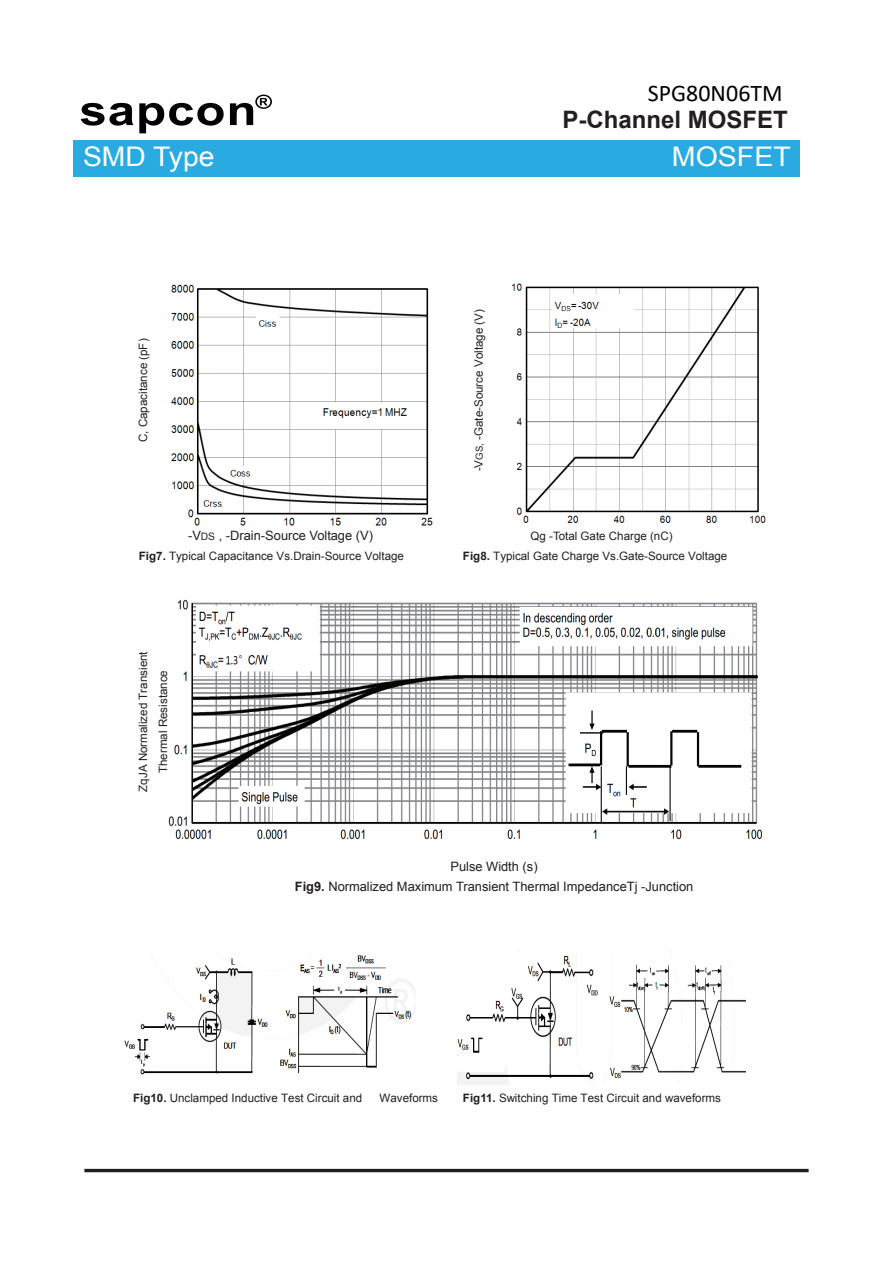
<style>
.page{position:relative;width:893px;height:1263px;background:#fff}
.page>*{position:absolute;margin:0;border:0;box-sizing:border-box;transform-origin:0 0}
.t1{font:27px "Arial";color:#fff;scale:1.05 1}
.t2{font:27px "Arial";color:#fff;scale:1.06 1}
.t3{font:700 24px "Arial";color:#231f20}
.t4{font:24px "Calibri";color:#000}
.t5{font:12.9px/20.2px "Arial";color:#231f20;text-align:center}
.t6{font:11.55px/20.2px "Arial";color:#221f21}
.t7{font:11.55px/20.1px "Arial";color:#231f20;text-align:center}
.t8{font:9.6px "Arial";color:#231f20}
.s1{font-size:10.2px}
.s2{font-weight:700;color:#231f20}
.s3{font-size:11.55px}
.s4{color:#231f20}
.s5{font-weight:700}
</style>
<div class="page">
<hr style="left:84px;top:1169px;width:725px;height:3px;background:#211e1e">
<div style="left:73px;top:140px;width:726px;height:37px;background:#29abe2"></div>
<img style="left:511px;top:283px;width:255px;height:240px">
<img style="left:171px;top:284px;width:262px;height:242px">
<img style="left:168px;top:599px;width:594px;height:241px">
<img style="left:124px;top:955px;width:291px;height:120px">
<img style="left:457px;top:949px;width:289px;height:136px">
<img style="left:80px;top:94px;width:192px;height:40px">
<h2 class="t4" style="left:648px;top:76px;width:136px">SPG80N06TM</h2>
<h2 class="t3" style="left:562px;top:103px;width:227px">P-Channel MOSFET</h2>
<h1 class="t1" style="left:83px;top:138px;width:127px">SMD Type</h1>
<h1 class="t2" style="left:672px;top:138px;width:114px">MOSFET</h1>
<p class="t7" style="left:133px;top:442px;width:105px;rotate:-90deg">C, Capacitance (pF)</p>
<p class="t5" style="left:188px;top:526px;width:187px">-V<span class="s1">DS</span> , -Drain-Source Voltage (V)</p>
<p class="t6" style="left:139px;top:546px;width:267px"><span class="s2">Fig7.</span> Typical Capacitance Vs.Drain-Source Voltage</p>
<p class="t7" style="left:133px;top:792px;width:142px;rotate:-90deg">ZqJA Normalized Transient<br>Thermal Resistance</p>
<p class="t7" style="left:469px;top:440px;width:132px;rotate:-90deg">-Gate-Source Voltage (V)</p>
<p class="t8" style="left:473px;top:471px;width:30px;rotate:-90deg"><span class="s3">-V</span>GS,</p>
<p class="t6" style="left:463px;top:526px;width:266px;text-indent:68px"><span class="s4">Qg -Total Gate Charge (nC)<br></span><span class="s2">Fig8.</span> Typical Gate Charge Vs.Gate-Source Voltage</p>
<p class="t5" style="left:295px;top:857px;width:400px">Pulse Width (s)<br><span class="s5">Fig9.</span> Normalized Maximum Transient Thermal ImpedanceTj -Junction</p>
<p class="t6" style="left:133px;top:1087px;width:231px"><span class="s2">Fig10.</span> Unclamped Inductive Test Circuit and</p>
<p class="t6" style="left:380px;top:1087px;width:60px">Waveforms</p>
<p class="t6" style="left:463px;top:1087px;width:260px"><span class="s2">Fig11.</span> Switching Time Test Circuit and waveforms</p>
</div>
